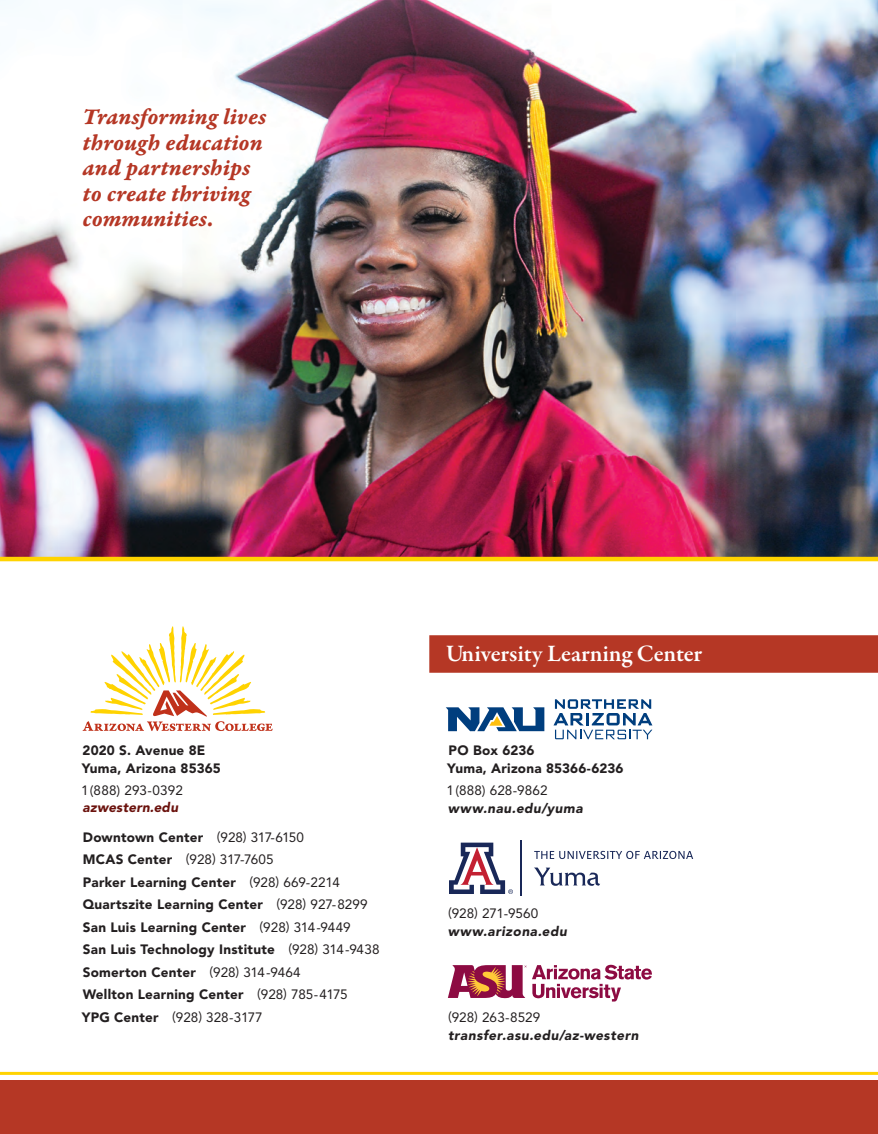
<style>
.page{position:relative;width:878px;height:1134px;background:#fff}
.page>*{position:absolute;margin:0;border:0;box-sizing:border-box;transform-origin:0 0}
.Description_Italic_w{font:24px/25.5px "Garamond Premr Pro Bd It Capt";color:#b53725}
.t1{font:600 24px "Garamond Premr Pro";letter-spacing:-.005em;color:#fff}
.center{font:900 13.5px "Avenir LT Std";letter-spacing:.015em;color:#231f20}
.class_info-NIGHT{font:900 13.5px/18px "Avenir LT Std";letter-spacing:.01em;color:#231f20}
.class_info-NIGHT-2{font:13.5px "Avenir LT Std";letter-spacing:.005em;color:#231f20}
.center-2{font:13.5px "Avenir LT Std";letter-spacing:-.005em;color:#231f20}
.url{font:italic 900 13.5px "Avenir LT Std";letter-spacing:.04em;color:#231f20}
.class_info-NIGHT-3{font:italic 900 13.5px "Avenir LT Std";letter-spacing:.04em;color:#231f20}
.class_info-NIGHT-4{font:italic 900 13.5px "Avenir LT Std";letter-spacing:.01em;color:#6b120d}
.s1{font-weight:400}
.s2{font-weight:900}
</style>
<div class="page">
<div style="left:0;top:1080px;width:878px;height:54px;background:#b53725"></div>
<hr style="left:0;top:1072px;width:878px;height:3px;background:#ffd300">
<img style="left:0;top:0;width:878px;height:557px">
<svg style="left:448px;top:965px;width:204px;height:37px"></svg>
<svg style="left:449px;top:842px;width:64px;height:52px"></svg>
<hr style="left:520px;top:840px;width:2px;height:56px;background:#192858">
<svg style="left:534px;top:868px;width:66px;height:18px"></svg>
<svg style="left:534px;top:851px;width:159px;height:8px"></svg>
<div style="left:429px;top:635px;width:449px;height:38px;background:#b53725"></div>
<svg style="left:83px;top:626px;width:189px;height:105px"></svg>
<hr style="left:0;top:557px;width:878px;height:4px;background:#ffd300">
<svg style="left:553px;top:699px;width:99px;height:40px"></svg>
<svg style="left:446px;top:707px;width:98px;height:24px"></svg>
<p class="Description_Italic_w" style="left:83px;top:105px;width:185px">Transforming lives through education and partnerships to create thriving communities.</p>
<p class="class_info-NIGHT" style="left:82px;top:741px;width:141px">2020 S. Avenue 8E<br>Yuma, Arizona 85365</p>
<p class="class_info-NIGHT-2" style="left:81px;top:783px;width:103px">1(888) 293-0392</p>
<p class="class_info-NIGHT-4" style="left:82px;top:799px;width:97px">azwestern.edu</p>
<p class="center" style="left:83px;top:829px;width:222px">Downtown Center <span class="s1">(928) 317-6150</span></p>
<p class="center-2" style="left:83px;top:851px;width:192px"><span class="s2">MCAS Center</span> (928) 317-7605</p>
<p class="center" style="left:83px;top:874px;width:258px">Parker Learning Center <span class="s1">(928) 669-2214</span></p>
<p class="center" style="left:83px;top:896px;width:286px">Quartszite Learning Center <span class="s1">(928) 927-8299</span></p>
<p class="center" style="left:83px;top:919px;width:269px">San Luis Learning Center <span class="s1">(928) 314-9449</span></p>
<p class="center" style="left:83px;top:941px;width:298px">San Luis Technology Institute <span class="s1">(928) 314-9438</span></p>
<p class="center" style="left:83px;top:964px;width:219px">Somerton Center <span class="s1">(928) 314-9464</span></p>
<p class="center" style="left:83px;top:986px;width:266px">Wellton Learning Center <span class="s1">(928) 785-4175</span></p>
<p class="center-2" style="left:82px;top:1009px;width:182px"><span class="s2">YPG Center</span> (928) 328-3177</p>
<p class="t1" style="left:446px;top:639px;width:258px">University Learning Center</p>
<p class="class_info-NIGHT" style="left:447px;top:741px;width:178px">PO Box 6236<br>Yuma, Arizona 85366-6236</p>
<p class="class_info-NIGHT-2" style="left:446px;top:783px;width:103px">1(888) 628-9862</p>
<p class="class_info-NIGHT-3" style="left:448px;top:801px;width:136px">www.nau.edu/yuma</p>
<p class="class_info-NIGHT-2" style="left:448px;top:905px;width:92px">(928) 271-9560</p>
<p class="url" style="left:448px;top:923px;width:120px">www.arizona.edu</p>
<p class="class_info-NIGHT-2" style="left:448px;top:1009px;width:94px">(928) 263-8529</p>
<p class="url" style="left:448px;top:1027px;width:192px">transfer.asu.edu/az-western</p>
</div>
